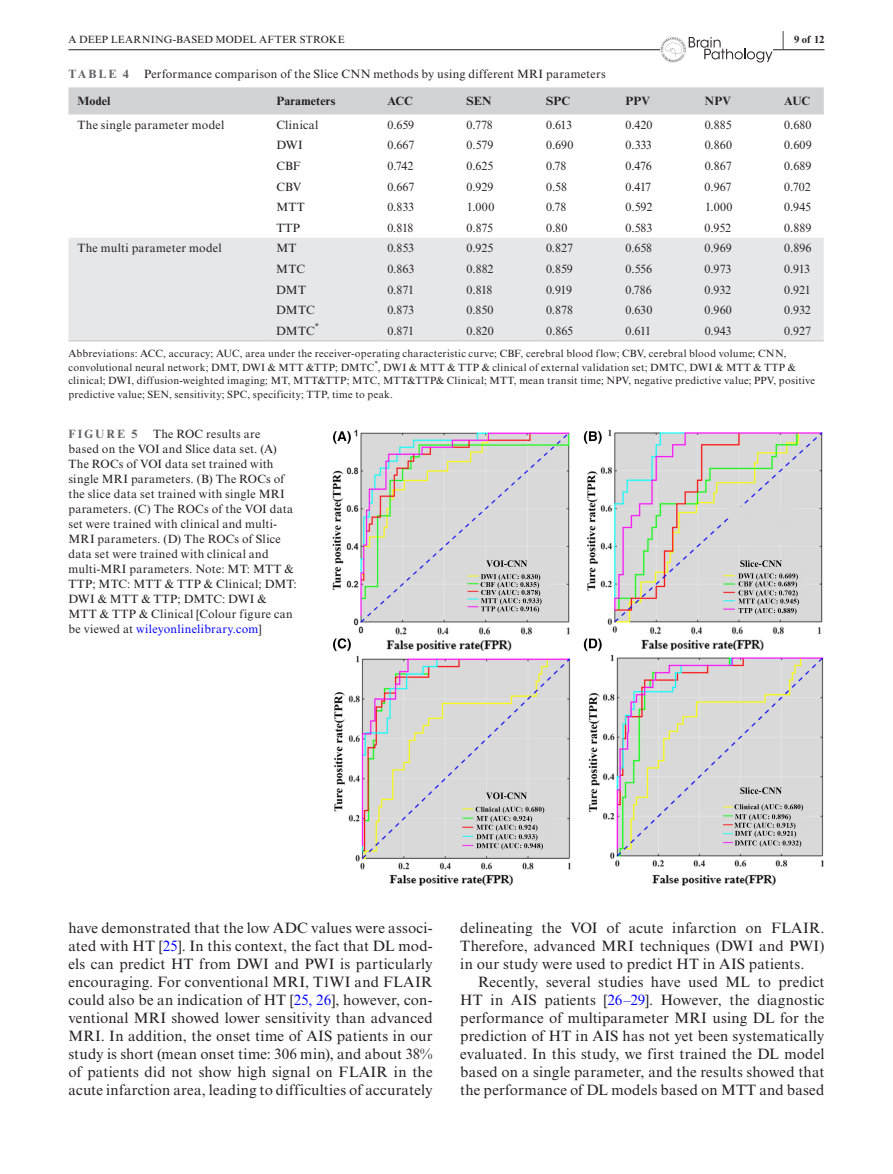
<style>
.page{position:relative;width:893px;height:1174px;background:#fff}
.page>*{position:absolute;margin:0;border:0;box-sizing:border-box;transform-origin:0 0}
.t1{font:15px/18px "Times New Roman MT Std";letter-spacing:.015em;color:#231f20;text-align:justify}
.t2{font:12px/15px "Times New Roman MT Std";letter-spacing:.02em;color:#231f20}
.t3{font:700 12px "Times New Roman MT Std";letter-spacing:.01em;color:#231f20}
.t4{font:700 12px "Times New Roman MT Std";letter-spacing:.165em;color:#636366}
.t5{font:10.5px/13.5px "Times New Roman MT Std";letter-spacing:.025em;color:#231f20}
.t6{font:10.5px "Times New Roman MT Std";letter-spacing:.005em;color:#231f20}
.t7{font:700 10.5px "Times New Roman MT Std";color:#231f20}
.t8{font:7.35px "Times New Roman MT Std";color:#231f20}
.s1{font-size:20.25px}
.s2{color:#00f}
</style>
<div class="page">
<hr style="left:68px;top:49px;width:756px;height:1px;background:#231f20">
<svg style="left:660px;top:37px;width:112px;height:25px"></svg>
<div style="left:68px;top:87px;width:756px;height:27px;background:#d1d2d4"></div>
<div style="left:68px;top:238px;width:756px;height:102px;background:#e6e7e9"></div>
<hr style="left:68px;top:340px;width:199px;height:1px;background:#d1d2d4">
<hr style="left:267px;top:340px;width:111px;height:1px;background:#d1d2d4">
<hr style="left:378px;top:340px;width:79px;height:1px;background:#d1d2d4">
<hr style="left:457px;top:340px;width:80px;height:1px;background:#d1d2d4">
<hr style="left:537px;top:340px;width:79px;height:1px;background:#d1d2d4">
<hr style="left:616px;top:340px;width:80px;height:1px;background:#d1d2d4">
<hr style="left:696px;top:340px;width:79px;height:1px;background:#d1d2d4">
<hr style="left:775px;top:340px;width:49px;height:1px;background:#d1d2d4">
<img style="left:332px;top:429px;width:492px;height:456px">
<p class="t6" style="left:68px;top:33px;width:278px">A DEEP LEARNING-BASED MODEL AFTER STROKE</p>
<p class="t7" style="left:782px;top:33px;width:43px"><span class="s1">|</span> 9 of 12</p>
<p class="t4" style="left:68px;top:66px;width:62px">TABLE 4</p>
<p class="t2" style="left:144px;top:66px;width:463px">Performance comparison of the Slice CNN methods by using different MRI parameters</p>
<p class="t3" style="left:77px;top:94px;width:34px">Model</p>
<p class="t3" style="left:276px;top:94px;width:60px">Parameters</p>
<p class="t3" style="left:387px;top:94px;width:27px">ACC</p>
<p class="t3" style="left:466px;top:94px;width:26px">SEN</p>
<p class="t3" style="left:546px;top:94px;width:26px">SPC</p>
<p class="t3" style="left:625px;top:94px;width:26px">PPV</p>
<p class="t3" style="left:705px;top:94px;width:28px">NPV</p>
<p class="t3" style="left:784px;top:94px;width:27px">AUC</p>
<p class="t2" style="left:77px;top:117px;width:148px">The single parameter model</p>
<p class="t2" style="left:276px;top:117px;width:44px">Clinical</p>
<p class="t2" style="left:387px;top:117px;width:28px">0.659</p>
<p class="t2" style="left:466px;top:117px;width:28px">0.778</p>
<p class="t2" style="left:546px;top:117px;width:28px">0.613</p>
<p class="t2" style="left:625px;top:117px;width:29px">0.420</p>
<p class="t2" style="left:705px;top:117px;width:29px">0.885</p>
<p class="t2" style="left:784px;top:117px;width:29px">0.680</p>
<p class="t2" style="left:276px;top:138px;width:28px">DWI</p>
<p class="t2" style="left:387px;top:138px;width:29px">0.667</p>
<p class="t2" style="left:466px;top:138px;width:28px">0.579</p>
<p class="t2" style="left:546px;top:138px;width:29px">0.690</p>
<p class="t2" style="left:625px;top:138px;width:28px">0.333</p>
<p class="t2" style="left:705px;top:138px;width:29px">0.860</p>
<p class="t2" style="left:784px;top:138px;width:29px">0.609</p>
<p class="t2" style="left:276px;top:158px;width:26px">CBF</p>
<p class="t2" style="left:387px;top:158px;width:27px">0.742</p>
<p class="t2" style="left:466px;top:158px;width:28px">0.625</p>
<p class="t2" style="left:546px;top:158px;width:22px">0.78</p>
<p class="t2" style="left:625px;top:158px;width:28px">0.476</p>
<p class="t2" style="left:705px;top:158px;width:29px">0.867</p>
<p class="t2" style="left:784px;top:158px;width:29px">0.689</p>
<p class="t2" style="left:276px;top:179px;width:27px">CBV</p>
<p class="t2" style="left:387px;top:179px;width:29px">0.667</p>
<p class="t2" style="left:466px;top:179px;width:29px">0.929</p>
<p class="t2" style="left:546px;top:179px;width:23px">0.58</p>
<p class="t2" style="left:625px;top:179px;width:27px">0.417</p>
<p class="t2" style="left:705px;top:179px;width:28px">0.967</p>
<p class="t2" style="left:784px;top:179px;width:28px">0.702</p>
<p class="t2" style="left:276px;top:199px;width:30px">MTT</p>
<p class="t2" style="left:387px;top:199px;width:28px">0.833</p>
<p class="t2" style="left:467px;top:199px;width:29px">1.000</p>
<p class="t2" style="left:546px;top:199px;width:22px">0.78</p>
<p class="t2" style="left:625px;top:199px;width:29px">0.592</p>
<p class="t2" style="left:705px;top:199px;width:29px">1.000</p>
<p class="t2" style="left:784px;top:199px;width:28px">0.945</p>
<p class="t2" style="left:276px;top:220px;width:25px">TTP</p>
<p class="t2" style="left:387px;top:220px;width:28px">0.818</p>
<p class="t2" style="left:466px;top:220px;width:28px">0.875</p>
<p class="t2" style="left:546px;top:220px;width:23px">0.80</p>
<p class="t2" style="left:625px;top:220px;width:28px">0.583</p>
<p class="t2" style="left:705px;top:220px;width:28px">0.952</p>
<p class="t2" style="left:784px;top:220px;width:29px">0.889</p>
<p class="t2" style="left:77px;top:241px;width:146px">The multi parameter model</p>
<p class="t2" style="left:276px;top:241px;width:22px">MT</p>
<p class="t2" style="left:387px;top:241px;width:28px">0.853</p>
<p class="t2" style="left:466px;top:241px;width:29px">0.925</p>
<p class="t2" style="left:546px;top:241px;width:29px">0.827</p>
<p class="t2" style="left:625px;top:241px;width:28px">0.658</p>
<p class="t2" style="left:705px;top:241px;width:29px">0.969</p>
<p class="t2" style="left:784px;top:241px;width:29px">0.896</p>
<p class="t2" style="left:276px;top:261px;width:30px">MTC</p>
<p class="t2" style="left:387px;top:261px;width:29px">0.863</p>
<p class="t2" style="left:466px;top:261px;width:29px">0.882</p>
<p class="t2" style="left:546px;top:261px;width:28px">0.859</p>
<p class="t2" style="left:625px;top:261px;width:28px">0.556</p>
<p class="t2" style="left:705px;top:261px;width:28px">0.973</p>
<p class="t2" style="left:784px;top:261px;width:28px">0.913</p>
<p class="t2" style="left:276px;top:282px;width:31px">DMT</p>
<p class="t2" style="left:387px;top:282px;width:28px">0.871</p>
<p class="t2" style="left:466px;top:282px;width:28px">0.818</p>
<p class="t2" style="left:546px;top:282px;width:28px">0.919</p>
<p class="t2" style="left:625px;top:282px;width:28px">0.786</p>
<p class="t2" style="left:705px;top:282px;width:28px">0.932</p>
<p class="t2" style="left:784px;top:282px;width:28px">0.921</p>
<p class="t2" style="left:276px;top:303px;width:40px">DMTC</p>
<p class="t2" style="left:387px;top:303px;width:28px">0.873</p>
<p class="t2" style="left:466px;top:303px;width:29px">0.850</p>
<p class="t2" style="left:546px;top:303px;width:28px">0.878</p>
<p class="t2" style="left:625px;top:303px;width:29px">0.630</p>
<p class="t2" style="left:705px;top:303px;width:29px">0.960</p>
<p class="t2" style="left:784px;top:303px;width:28px">0.932</p>
<p class="t2" style="left:276px;top:323px;width:44px">DMTC<sup>*</sup></p>
<p class="t2" style="left:387px;top:323px;width:28px">0.871</p>
<p class="t2" style="left:466px;top:323px;width:29px">0.820</p>
<p class="t2" style="left:546px;top:323px;width:29px">0.865</p>
<p class="t2" style="left:625px;top:323px;width:27px">0.611</p>
<p class="t2" style="left:705px;top:323px;width:28px">0.943</p>
<p class="t2" style="left:784px;top:323px;width:29px">0.927</p>
<p class="t5" style="left:68px;top:347px;width:729px">Abbreviations: ACC, accuracy; AUC, area under the receiver-operating characteristic curve; CBF, cerebral blood flow; CBV, cerebral blood volume; CNN, convolutional neural network; DMT, DWI &amp; MTT &amp;TTP; DMTC , DWI &amp; MTT &amp; TTP &amp; clinical of external validation set; DMTC, DWI &amp; MTT &amp; TTP &amp;</p>
<p class="t8" style="left:374px;top:359px;width:5px">*</p>
<p class="t5" style="left:68px;top:374px;width:748px">clinical; DWI, diffusion-weighted imaging; MT, MTT&amp;TTP; MTC, MTT&amp;TTP&amp; Clinical; MTT, mean transit time; NPV, negative predictive value; PPV, positive predictive value; SEN, sensitivity; SPC, specificity; TTP, time to peak.</p>
<p class="t4" style="left:68px;top:426px;width:71px">FIGURE 5</p>
<p class="t2" style="left:68px;top:426px;width:230px;text-indent:85px">The ROC results are<br>based on the VOI and Slice data set. (A)<br>The ROCs of VOI data set trained with single MRI parameters. (B) The ROCs of the slice data set trained with single MRI parameters. (C) The ROCs of the VOI data set were trained with clinical and multi-MRI parameters. (D) The ROCs of Slice data set were trained with clinical and multi-MRI parameters. Note: MT: MTT &amp; TTP; MTC: MTT &amp; TTP &amp; Clinical; DMT:<br>DWI &amp; MTT &amp; TTP; DMTC: DWI &amp; MTT &amp; TTP &amp; Clinical [Colour figure can be viewed at <span class="s2">wileyonlinelibrary.com</span>]</p>
<p class="t1" style="left:68px;top:919px;width:366px">have demonstrated that the low ADC values were associ&shy;ated with HT [<span class="s2">25</span>]. In this context, the fact that DL mod&shy;els can predict HT from DWI and PWI is particularly encouraging. For conventional MRI, T1WI and FLAIR could also be an indication of HT [<span class="s2">25, 26</span>], however, con&shy;ventional MRI showed lower sensitivity than advanced MRI. In addition, the onset time of AIS patients in our study is short (mean onset time: 306 min), and about 38% of patients did not show high signal on FLAIR in the acute infarction area, leading to difficulties of accurately</p>
<p class="t1" style="left:460px;top:919px;width:366px">delineating the VOI of acute infarction on FLAIR.<br>Therefore, advanced MRI techniques (DWI and PWI) in our study were used to predict HT in AIS patients.</p>
<p class="t1" style="left:460px;top:973px;width:366px;text-indent:18px">Recently, several studies have used ML to predict HT in AIS patients [<span class="s2">26–29</span>]. However, the diagnostic performance of multiparameter MRI using DL for the prediction of HT in AIS has not yet been systematically evaluated. In this study, we first trained the DL model based on a single parameter, and the results showed that the performance of DL models based on MTT and based</p>
</div>
